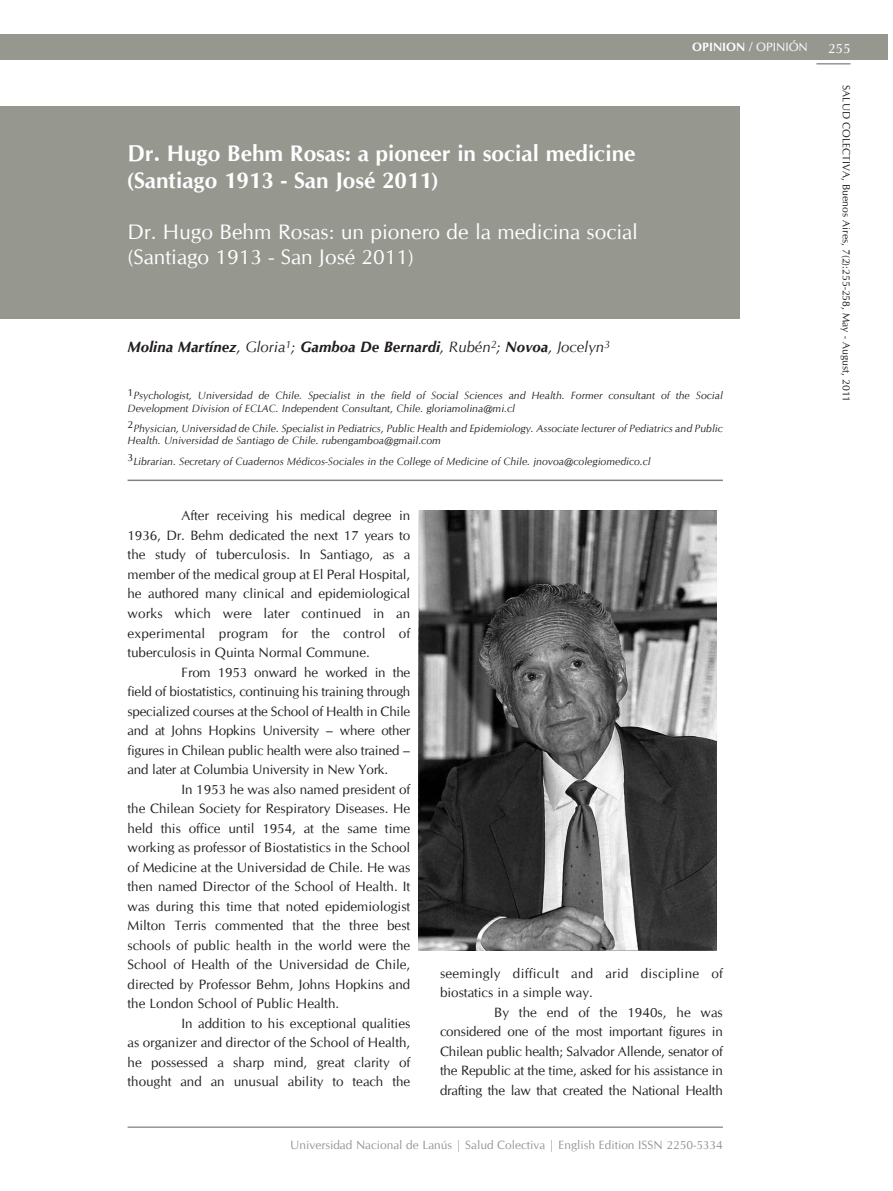
<style>
.page{position:relative;width:893px;height:1191px;background:#fff}
.page>*{position:absolute;margin:0;border:0;box-sizing:border-box;transform-origin:0 0}
.t1{font:700 22.5px/27px "CG Omega";color:#fff}
.t2{font:21px/25.2px "CG Omega";color:#fff}
.t3{font:italic 700 15px "CG Omega";color:#231f20}
.t4{font:13.5px "CG Omega";color:#231f20}
.t5{font:13.5px "CG Omega";letter-spacing:.02em;color:#231f20}
.t6{font:13.5px "CG Omega";color:#fff}
.t7{font:12px "CG Omega";color:#939598}
.t8{font:12px "CG Omega";color:#fff}
.t9{font:italic 10.5px/12.6px "CG Omega";color:#231f20}
.t10{font:10.5px "CG Omega";color:#231f20}
.s1{font-weight:700}
.s2{font-weight:400}
</style>
<div class="page">
<div style="left:0;top:106px;width:740px;height:213px;background:#969890"></div>
<div style="left:0;top:34px;width:887px;height:26px;background:#969890"></div>
<hr style="left:816px;top:63px;width:34px;height:2px;background:#939598">
<hr style="left:128px;top:1126px;width:595px;height:2px;background:#939598">
<hr style="left:128px;top:479px;width:595px;height:2px;background:#808285">
<img style="left:419px;top:510px;width:297px;height:441px">
<h1 class="t1" style="left:128px;top:139px;width:509px">Dr. Hugo Behm Rosas: a pioneer in social medicine (Santiago 1913 - San José 2011)</h1>
<h2 class="t2" style="left:128px;top:219px;width:512px">Dr. Hugo Behm Rosas: un pionero de la medicina social (Santiago 1913 - San José 2011)</h2>
<p class="t8" style="left:692px;top:40px;width:117px"><span class="s1">opinion</span> / oPINIóN</p>
<p class="t3" style="left:128px;top:337px;width:484px">Molina Martínez<span class="s2">, Gloria</span><sup>1</sup><span class="s2">;</span> Gamboa De Bernardi<span class="s2">, Rubén</span><sup>2</sup><span class="s2">;</span> Novoa<span class="s2">, Jocelyn</span><sup>3</sup></p>
<p class="t9" style="left:128px;top:389px;width:597px"><sup>1</sup>Psychologist, Universidad de Chile. Specialist in the field of Social Sciences and Health. Former consultant of the Social<br>Development Division of ECLAC. Independent Consultant, Chile. gloriamolina@mi.cl</p>
<p class="t9" style="left:128px;top:422px;width:597px"><sup>2</sup>Physician, Universidad de Chile. Specialist in Pediatrics, Public Health and Epidemiology. Associate lecturer of Pediatrics and Public<br>Health. Universidad de Santiago de Chile. rubengamboa@gmail.com</p>
<p class="t9" style="left:128px;top:455px;width:525px"><sup>3</sup>Librarian. Secretary of Cuadernos Médicos-Sociales in the College of Medicine of Chile. jnovoa@colegiomedico.cl</p>
<p class="t4" style="left:182px;top:508px;width:230px">After receiving his medical degree in</p>
<p class="t4" style="left:128px;top:527px;width:284px">1936, Dr. Behm dedicated the next 17 years to</p>
<p class="t4" style="left:128px;top:547px;width:284px">the study of tuberculosis. In Santiago, as a</p>
<p class="t4" style="left:128px;top:566px;width:284px">member of the medical group at El Peral Hospital,</p>
<p class="t4" style="left:128px;top:586px;width:284px">he authored many clinical and epidemiological</p>
<p class="t4" style="left:128px;top:605px;width:284px">works which were later continued in an</p>
<p class="t4" style="left:128px;top:625px;width:284px">experimental program for the control of</p>
<p class="t4" style="left:128px;top:644px;width:244px">tuberculosis in Quinta Normal Commune.</p>
<p class="t4" style="left:182px;top:664px;width:230px">From 1953 onward he worked in the</p>
<p class="t4" style="left:128px;top:683px;width:284px">field of biostatistics, continuing his training through</p>
<p class="t4" style="left:128px;top:703px;width:284px">specialized courses at the School of Health in Chile</p>
<p class="t4" style="left:128px;top:722px;width:284px">and at Johns Hopkins University – where other</p>
<p class="t4" style="left:128px;top:742px;width:284px">figures in Chilean public health were also trained –</p>
<p class="t4" style="left:128px;top:761px;width:262px">and later at Columbia University in New York.</p>
<p class="t4" style="left:182px;top:781px;width:230px">In 1953 he was also named president of</p>
<p class="t4" style="left:128px;top:800px;width:284px">the Chilean Society for Respiratory Diseases. He</p>
<p class="t4" style="left:128px;top:820px;width:284px">held this office until 1954, at the same time</p>
<p class="t4" style="left:128px;top:839px;width:284px">working as professor of Biostatistics in the School</p>
<p class="t4" style="left:128px;top:859px;width:284px">of Medicine at the Universidad de Chile. He was</p>
<p class="t4" style="left:128px;top:878px;width:284px">then named Director of the School of Health. It</p>
<p class="t4" style="left:128px;top:898px;width:284px">was during this time that noted epidemiologist</p>
<p class="t4" style="left:128px;top:917px;width:284px">Milton Terris commented that the three best</p>
<p class="t4" style="left:128px;top:936px;width:284px">schools of public health in the world were the</p>
<p class="t4" style="left:128px;top:956px;width:284px">School of Health of the Universidad de Chile,</p>
<p class="t4" style="left:128px;top:975px;width:284px">directed by Professor Behm, Johns Hopkins and</p>
<p class="t4" style="left:128px;top:995px;width:213px">the London School of Public Health.</p>
<p class="t4" style="left:182px;top:1014px;width:230px">In addition to his exceptional qualities</p>
<p class="t4" style="left:128px;top:1034px;width:284px">as organizer and director of the School of Health,</p>
<p class="t4" style="left:128px;top:1053px;width:284px">he possessed a sharp mind, great clarity of</p>
<p class="t4" style="left:128px;top:1073px;width:284px">thought and an unusual ability to teach the</p>
<p class="t5" style="left:440px;top:965px;width:284px">seemingly difficult and arid discipline of</p>
<p class="t4" style="left:440px;top:984px;width:154px">biostatics in a simple way.</p>
<p class="t4" style="left:494px;top:1004px;width:230px">By the end of the 1940s, he was</p>
<p class="t4" style="left:440px;top:1023px;width:284px">considered one of the most important figures in</p>
<p class="t4" style="left:440px;top:1043px;width:284px">Chilean public health; Salvador Allende, senator of</p>
<p class="t4" style="left:440px;top:1062px;width:284px">the Republic at the time, asked for his assistance in</p>
<p class="t4" style="left:440px;top:1082px;width:284px">drafting the law that created the National Health</p>
<p class="t7" style="left:290px;top:1137px;width:434px">Universidad Nacional de Lanús | Salud Colectiva | English Edition ISSN 2250-5334</p>
<p class="t6" style="left:828px;top:40px;width:24px">255</p>
<p class="t10" style="left:853px;top:85px;width:318px;rotate:90deg">SALUD CoLECTIvA, Buenos Aires, 7(2):255-258, May - August, 2011</p>
</div>
